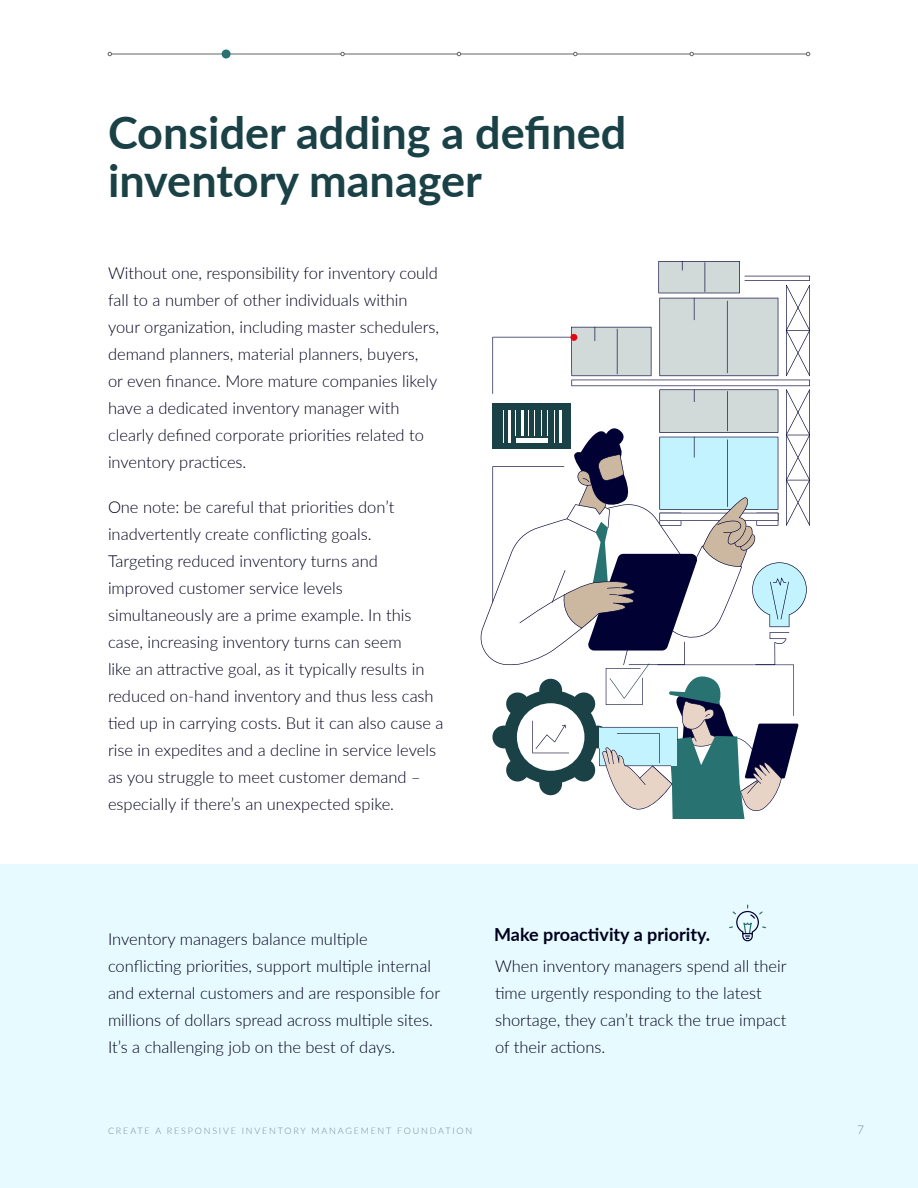
<style>
.page{position:relative;width:918px;height:1188px;background:#fff}
.page>*{position:absolute;margin:0;border:0;box-sizing:border-box;transform-origin:0 0}
.Chapter_Title{font:700 45px/48px "Lato";color:#1a4146}
.Body_Text{font:700 18px "Lato";color:#00001d}
.Body_Text-2{font:300 16.5px/27px "Lato";color:#00001d}
.t1{font:300 12px "Lato";color:#768d90}
.t2{font:300 9px "Lato";letter-spacing:.2em;color:#768d90}
</style>
<div class="page">
<div style="left:0;top:864px;width:918px;height:324px;background:#e7faff"></div>
<svg style="left:729px;top:904px;width:37px;height:38px"></svg>
<svg style="left:480px;top:261px;width:330px;height:558px"></svg>
<hr style="left:108px;top:54px;width:702px;height:1px;background:#666">
<svg style="left:108px;top:52px;width:4px;height:4px"></svg>
<svg style="left:806px;top:52px;width:4px;height:4px"></svg>
<svg style="left:690px;top:52px;width:4px;height:4px"></svg>
<svg style="left:573px;top:52px;width:4px;height:4px"></svg>
<svg style="left:457px;top:52px;width:4px;height:4px"></svg>
<div style="left:222px;top:50px;width:9px;height:8px;background:#287271;border-radius:50%"></div>
<p class="Chapter_Title" style="left:108px;top:106px;width:520px">Consider adding a defined inventory manager</p>
<p class="Body_Text-2" style="left:108px;top:259px;width:333px">Without one, responsibility for inventory could fall to a number of other individuals within your organization, including master schedulers, demand planners, material planners, buyers,<br>or even finance. More mature companies likely have a dedicated inventory manager with clearly defined corporate priorities related to inventory practices.</p>
<p class="Body_Text-2" style="left:108px;top:493px;width:337px">One note: be careful that priorities don’t inadvertently create conflicting goals.<br>Targeting reduced inventory turns and improved customer service levels simultaneously are a prime example. In this case, increasing inventory turns can seem<br>like an attractive goal, as it typically results in reduced on-hand inventory and thus less cash tied up in carrying costs. But it can also cause a rise in expedites and a decline in service levels as you struggle to meet customer demand – especially if there’s an unexpected spike.</p>
<p class="Body_Text-2" style="left:108px;top:925px;width:334px">Inventory managers balance multiple conflicting priorities, support multiple internal and external customers and are responsible for millions of dollars spread across multiple sites.<br>It’s a challenging job on the best of days.</p>
<p class="Body_Text" style="left:494px;top:921px;width:218px">Make proactivity a priority.</p>
<p class="Body_Text-2" style="left:495px;top:952px;width:293px">When inventory managers spend all their time urgently responding to the latest shortage, they can’t track the true impact of their actions.</p>
<p class="t2" style="left:108px;top:1125px;width:366px">CREATE A RESPONSIVE INVENTORY MANAGEMENT FOUNDATION</p>
<p class="t1" style="left:857px;top:1121px;width:8px">7</p>
</div>
